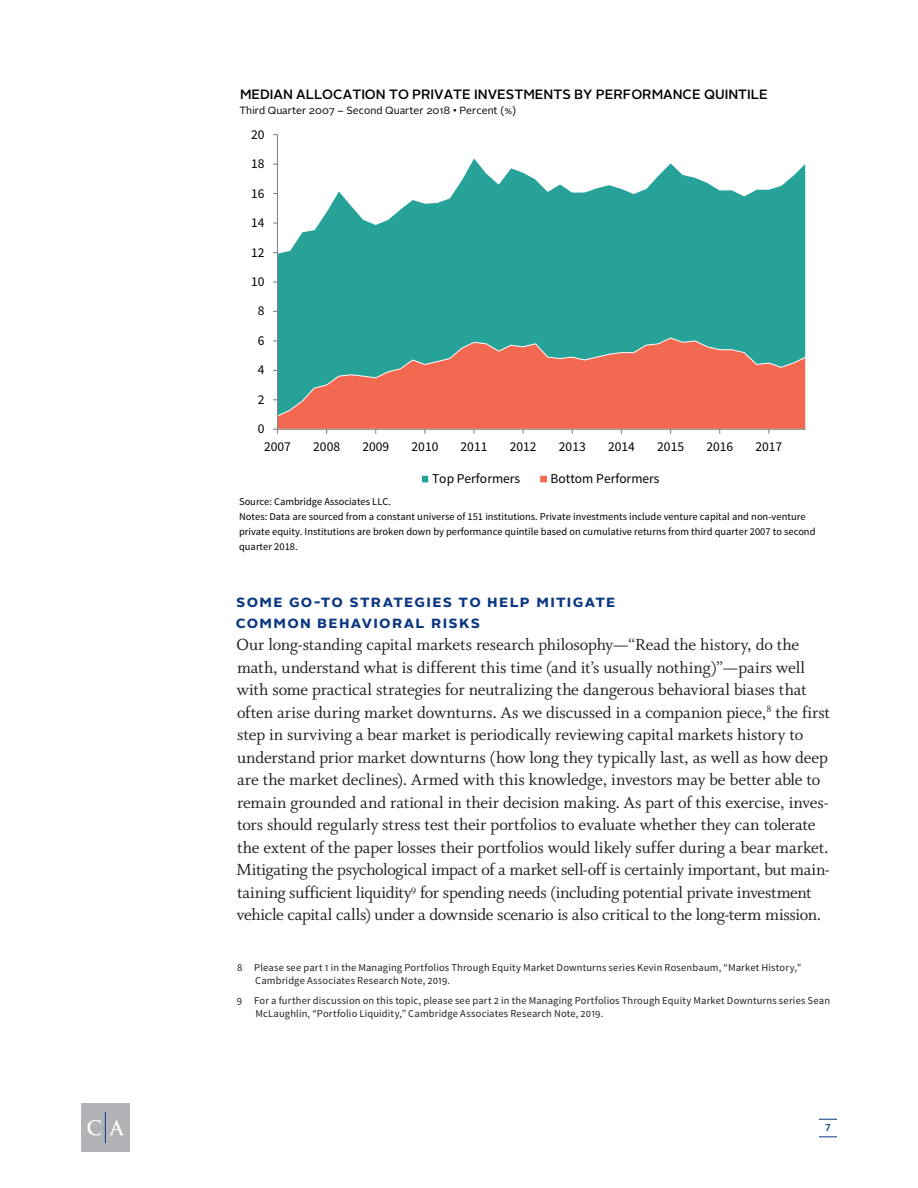
<style>
.page{position:relative;width:918px;height:1188px;background:#fff}
.page>*{position:absolute;margin:0;border:0;box-sizing:border-box;transform-origin:0 0}
.Body{font:18px/22.5px "Whitman";letter-spacing:-.01em;color:#231f20}
.Header_2__Blue{font:700 16.5px/21px "Alright Sans";letter-spacing:.08em;color:#0b3881}
.t1{font:13.5px "Source Sans Pro";letter-spacing:-.005em;color:#000}
.t2{font:500 13.5px "Alright Sans";color:#000}
.Footnotes{font:10.5px/13.5px "Source Sans Pro";letter-spacing:.015em;color:#231f20}
.t3{font:10.5px/14.9px "Source Sans Pro";color:#000}
.t4{font:10.5px "Alright Sans";color:#000}
.t5{font:500 9.75px "Alright Sans";color:#0b3881}
.s1{font-family:"Arial"}
</style>
<div class="page">
<svg style="left:278px;top:158px;width:528px;height:179px"></svg>
<svg style="left:278px;top:337px;width:528px;height:92px;background:#bd7865"></svg>
<hr style="left:277px;top:135px;width:1px;height:294px;background:#868686">
<hr style="left:277px;top:429px;width:529px;height:1px;background:#868686">
<div style="left:421px;top:475px;width:8px;height:8px;background:#26a299;border:1px solid #fff"></div>
<div style="left:539px;top:475px;width:9px;height:8px;background:#f26851;border:1px solid #fff"></div>
<div style="left:81px;top:1103px;width:49px;height:49px;background:#b2b3b7"></div>
<svg style="left:87px;top:1120px;width:14px;height:16px"></svg>
<svg style="left:109px;top:1120px;width:15px;height:15px"></svg>
<hr style="left:105px;top:1112px;width:1px;height:31px;background:#0b3881">
<svg style="left:819px;top:1119px;width:18px;height:1px"></svg>
<svg style="left:819px;top:1137px;width:18px;height:1px"></svg>
<p class="t2" style="left:240px;top:85px;width:529px">MEDIAN ALLOCATION TO PRIVATE INVESTMENTS BY PERFORMANCE QUINTILE</p>
<p class="t4" style="left:239px;top:104px;width:278px">Third Quarter 2007 – Second Quarter 2018 <span class="s1">•</span> Percent (%)</p>
<p class="t1" style="left:251px;top:126px;width:15px">20</p>
<p class="t1" style="left:251px;top:155px;width:15px">18</p>
<p class="t1" style="left:251px;top:185px;width:15px">16</p>
<p class="t1" style="left:251px;top:214px;width:15px">14</p>
<p class="t1" style="left:251px;top:244px;width:15px">12</p>
<p class="t1" style="left:251px;top:273px;width:15px">10</p>
<p class="t1" style="left:258px;top:303px;width:8px">8</p>
<p class="t1" style="left:258px;top:332px;width:8px">6</p>
<p class="t1" style="left:258px;top:361px;width:8px">4</p>
<p class="t1" style="left:258px;top:391px;width:8px">2</p>
<p class="t1" style="left:258px;top:420px;width:8px">0</p>
<p class="t1" style="left:264px;top:439px;width:28px">2007</p>
<p class="t1" style="left:313px;top:439px;width:28px">2008</p>
<p class="t1" style="left:362px;top:439px;width:28px">2009</p>
<p class="t1" style="left:412px;top:439px;width:28px">2010</p>
<p class="t1" style="left:461px;top:439px;width:28px">2011</p>
<p class="t1" style="left:510px;top:439px;width:28px">2012</p>
<p class="t1" style="left:559px;top:439px;width:28px">2013</p>
<p class="t1" style="left:608px;top:439px;width:28px">2014</p>
<p class="t1" style="left:657px;top:439px;width:28px">2015</p>
<p class="t1" style="left:706px;top:439px;width:28px">2016</p>
<p class="t1" style="left:755px;top:439px;width:28px">2017</p>
<p class="t1" style="left:432px;top:470px;width:90px">Top Performers</p>
<p class="t1" style="left:551px;top:470px;width:110px">Bottom Performers</p>
<p class="t3" style="left:239px;top:494px;width:578px">Source: Cambridge Associates LLC.<br>Notes: Data are sourced from a constant universe of 151 institutions. Private investments include venture capital and non-venture private equity. Institutions are broken down by performance quintile based on cumulative returns from third quarter 2007 to second quarter 2018.</p>
<p class="Header_2__Blue" style="left:236px;top:590px;width:381px">Some Go-To Strategies to Help Mitigate<br>Common Behavioral Risks</p>
<p class="Body" style="left:236px;top:634px;width:595px">Our long-standing capital markets research philosophy—“Read the history, do the math, understand what is different this time (and it’s usually nothing)”—pairs well with some practical strategies for neutralizing the dangerous behavioral biases that often arise during market downturns. As we discussed in a companion piece,<sup>8</sup> the first step in surviving a bear market is periodically reviewing capital markets history to understand prior market downturns (how long they typically last, as well as how deep are the market declines). Armed with this knowledge, investors may be better able to remain grounded and rational in their decision making. As part of this exercise, inves&shy;tors should regularly stress test their portfolios to evaluate whether they can tolerate the extent of the paper losses their portfolios would likely suffer during a bear market.<br>Mitigating the psychological impact of a market sell-off is certainly important, but main&shy;taining sufficient liquidity<sup>9</sup> for spending needs (including potential private investment vehicle capital calls) under a downside scenario is also critical to the long-term mission.</p>
<p class="Footnotes" style="left:255px;top:961px;width:548px;text-indent:-18px">8 Please see part 1 in the Managing Portfolios Through Equity Market Downturns series Kevin Rosenbaum, “Market History,”<br>Cambridge Associates Research Note, 2019.</p>
<p class="Footnotes" style="left:255px;top:994px;width:576px;text-indent:-18px">9 For a further discussion on this topic, please see part 2 in the Managing Portfolios Through Equity Market Downturns series Sean<br>McLaughlin, “Portfolio Liquidity,” Cambridge Associates Research Note, 2019.</p>
<p class="t5" style="left:825px;top:1121px;width:8px">7</p>
</div>
